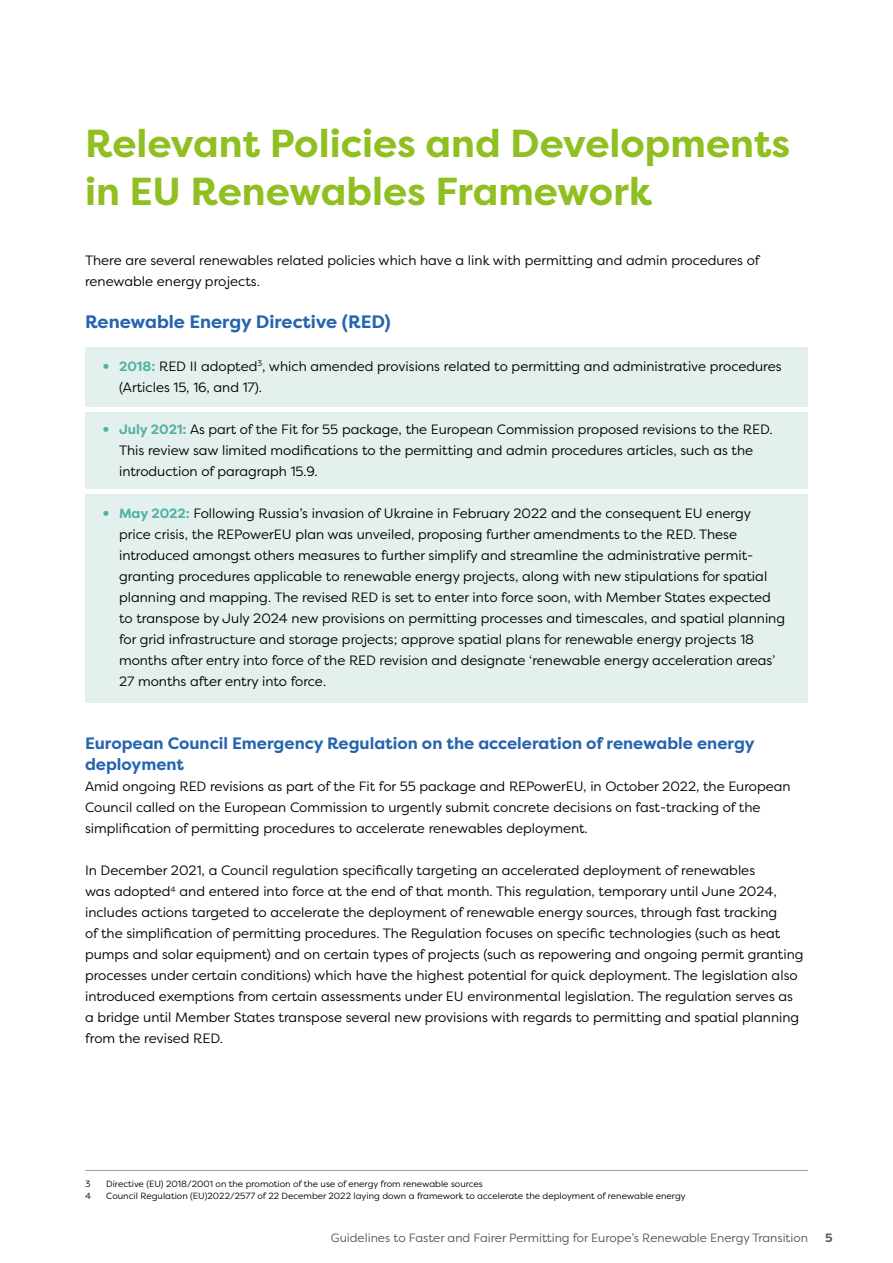
<style>
.page{position:relative;width:893px;height:1263px;background:#fff}
.page>*{position:absolute;margin:0;border:0;box-sizing:border-box;transform-origin:0 0}
.t1{font:700 39px/48px "Filson Pro";color:#8fbf21}
.t2{font:700 18px "Filson Pro";color:#2664ae}
.t3{font:700 16.5px/21px "Filson Pro";color:#2664ae}
.t4{font:13.5px/21px "Filson Pro";color:#000}
.t5{font:12px "Filson Pro";color:#575756}
.t6{font:700 12px "Filson Pro";color:#575756}
.t7{font:9px "Filson Pro";color:#000}
.s1{font-family:"Lato";color:#50b2a4}
.s2{font-weight:700;color:#50b2a4}
</style>
<div class="page">
<div style="left:85px;top:348px;width:723px;height:59px;background:#e4f0ee"></div>
<div style="left:85px;top:412px;width:723px;height:77px;background:#e4f0ee"></div>
<div style="left:85px;top:494px;width:723px;height:209px;background:#e4f0ee"></div>
<hr style="left:85px;top:1170px;width:723px;height:1px;background:#9d9d9c">
<p class="t1" style="left:85px;top:120px;width:707px">Relevant Policies and Developments in EU Renewables Framework</p>
<p class="t4" style="left:85px;top:250px;width:676px">There are several renewables related policies which have a link with permitting and admin procedures of renewable energy projects.</p>
<p class="t2" style="left:85px;top:311px;width:307px">Renewable Energy Directive (RED)</p>
<p class="t4" style="left:119px;top:355px;width:664px;text-indent:-17px"><span class="s1">•</span> <span class="s2">2018:</span> RED II adopted<sup>3</sup>, which amended provisions related to permitting and administrative procedures (Articles 15, 16, and 17).</p>
<p class="t4" style="left:119px;top:418px;width:655px;text-indent:-17px"><span class="s1">•</span> <span class="s2">July 2021:</span> As part of the Fit for 55 package, the European Commission proposed revisions to the RED.<br>This review saw limited modifications to the permitting and admin procedures articles, such as the introduction of paragraph 15.9.</p>
<p class="t4" style="left:119px;top:502px;width:668px;text-indent:-17px"><span class="s1">•</span> <span class="s2">May 2022:</span> Following Russia’s invasion of Ukraine in February 2022 and the consequent EU energy price crisis, the REPowerEU plan was unveiled, proposing further amendments to the RED. These introduced amongst others measures to further simplify and streamline the administrative permit&shy;granting procedures applicable to renewable energy projects, along with new stipulations for spatial planning and mapping. The revised RED is set to enter into force soon, with Member States expected to transpose by July 2024 new provisions on permitting processes and timescales, and spatial planning for grid infrastructure and storage projects; approve spatial plans for renewable energy projects 18 months after entry into force of the RED revision and designate ‘renewable energy acceleration areas’ 27 months after entry into force.</p>
<p class="t3" style="left:85px;top:733px;width:671px">European Council Emergency Regulation on the acceleration of renewable energy deployment</p>
<p class="t4" style="left:85px;top:775px;width:707px">Amid ongoing RED revisions as part of the Fit for 55 package and REPowerEU, in October 2022, the European<br>Council called on the European Commission to urgently submit concrete decisions on fast-tracking of the simplification of permitting procedures to accelerate renewables deployment.</p>
<p class="t4" style="left:85px;top:859px;width:720px">In December 2021, a Council regulation specifically targeting an accelerated deployment of renewables<br>was adopted<sup>4</sup> and entered into force at the end of that month. This regulation, temporary until June 2024, includes actions targeted to accelerate the deployment of renewable energy sources, through fast tracking<br>of the simplification of permitting procedures. The Regulation focuses on specific technologies (such as heat pumps and solar equipment) and on certain types of projects (such as repowering and ongoing permit granting processes under certain conditions) which have the highest potential for quick deployment. The legislation also introduced exemptions from certain assessments under EU environmental legislation. The regulation serves as a bridge until Member States transpose several new provisions with regards to permitting and spatial planning from the revised RED.</p>
<p class="t7" style="left:85px;top:1178px;width:7px">3</p>
<p class="t7" style="left:106px;top:1178px;width:378px">Directive (EU) 2018/2001 on the promotion of the use of energy from renewable sources</p>
<p class="t7" style="left:85px;top:1190px;width:8px">4</p>
<p class="t7" style="left:106px;top:1190px;width:581px">Council Regulation (EU)2022/2577 of 22 December 2022 laying down a framework to accelerate the deployment of renewable energy</p>
<p class="t5" style="left:331px;top:1230px;width:478px">Guidelines to Faster and Fairer Permitting for Europe’s Renewable Energy Transition</p>
<p class="t6" style="left:825px;top:1230px;width:10px">5</p>
</div>
